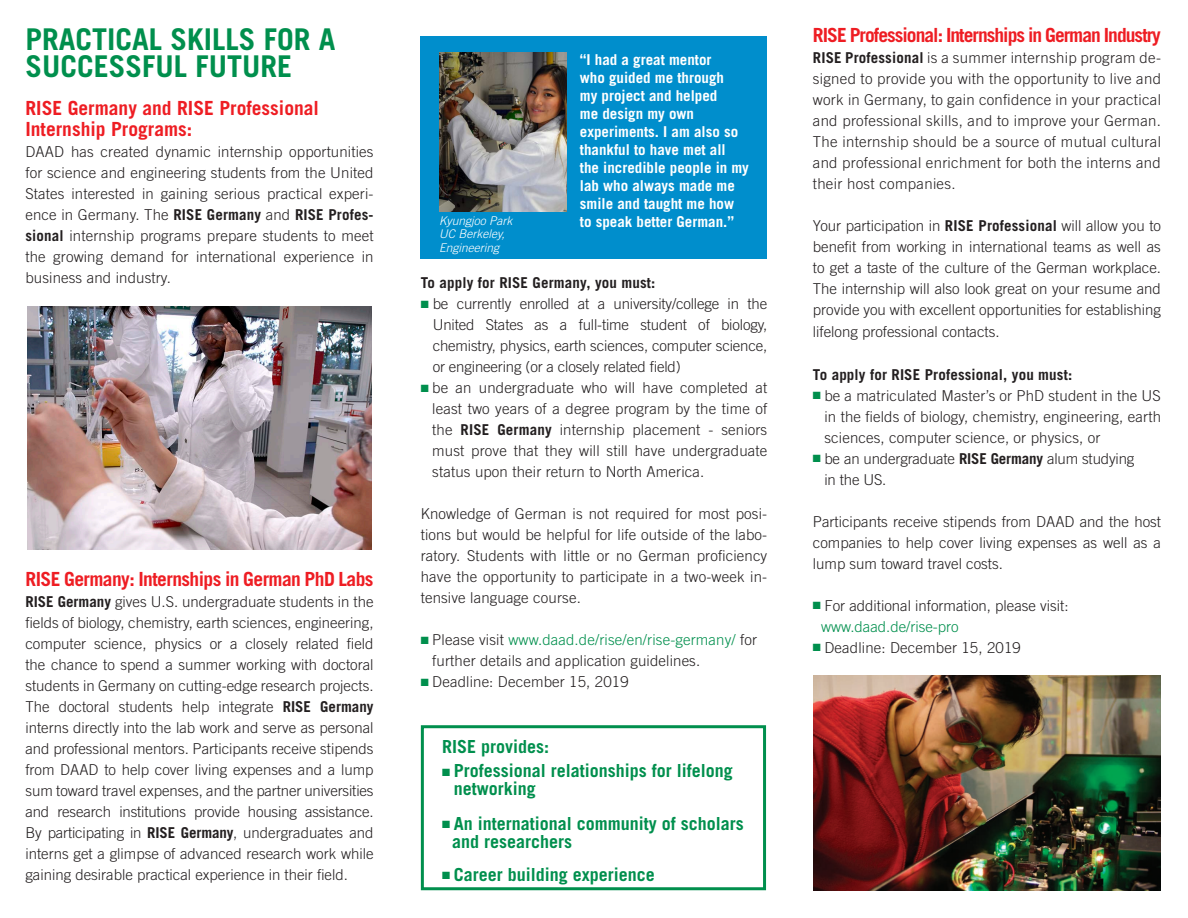
<style>
.page{position:relative;width:1188px;height:918px;background:#fff}
.page>*{position:absolute;margin:0;border:0;box-sizing:border-box;transform-origin:0 0}
.t1{font:700 30px "Trade Gothic";color:#008f4d}
.t2{font:700 19.5px "Trade Gothic";color:#ee1d23}
.t3{font:700 19.5px "Trade Gothic";letter-spacing:-.05em;color:#ee1d23}
.t4{font:700 19.5px "Trade Gothic";letter-spacing:-.03em;color:#ee1d23}
.t5{font:700 18px/18px "Trade Gothic";color:#008f4d}
.t6{font:300 15px/21px "Trade Gothic";letter-spacing:.01em;color:#231f20;text-align:justify}
.t7{font:700 15px/18px "Trade Gothic";color:#fff}
.t8{font:700 15px "Trade Gothic";letter-spacing:.01em;color:#231f20}
.t9{font:300 15px/21px "Trade Gothic";letter-spacing:-.01em;color:#231f20}
.t10{font:300 15px "Trade Gothic";color:#008f4d}
.t11{font:italic 300 12px/13.5px "Trade Gothic";color:#fff}
.s1{font-weight:700}
.s2{color:#008f4d}
</style>
<div class="page">
<div style="left:420px;top:37px;width:347px;height:222px;background:#008ecc"></div>
<img style="left:439px;top:53px;width:127px;height:159px">
<div style="left:421px;top:725px;width:345px;height:165px;border:3px solid #008f4d"></div>
<img style="left:27px;top:307px;width:345px;height:243px">
<img style="left:813px;top:675px;width:348px;height:216px">
<p class="t1" style="left:25px;top:21px;width:312px">PRACTICAL SKILLS FOR A</p>
<p class="t1" style="left:25px;top:48px;width:268px">SUCCESSFUL FUTURE</p>
<p class="t2" style="left:25px;top:96px;width:295px">RISE Germany and RISE Professional</p>
<p class="t2" style="left:25px;top:117px;width:168px">Internship Programs:</p>
<p class="t6" style="left:25px;top:141px;width:350px">DAAD has created dynamic internship opportunities for science and engineering students from the United States interested in gaining serious practical experi&shy;ence in Germany. The <span class="s1">RISE Germany</span> and <span class="s1">RISE Profes&shy;sional</span> internship programs prepare students to meet the growing demand for international experience in business and industry.</p>
<p class="t4" style="left:25px;top:567px;width:350px">RISE Germany: Internships in German PhD Labs</p>
<p class="t6" style="left:25px;top:591px;width:350px"><span class="s1">RISE Germany</span> gives U.S. undergraduate students in the fields of biology, chemistry, earth sciences, engineering, computer science, physics or a closely related field the chance to spend a summer working with doctoral students in Germany on cutting-edge research projects.<br>The doctoral students help integrate <span class="s1">RISE Germany </span>interns directly into the lab work and serve as personal and professional mentors. Participants receive stipends from DAAD to help cover living expenses and a lump sum toward travel expenses, and the partner universities and research institutions provide housing assistance.<br>By participating in <span class="s1">RISE Germany</span>, undergraduates and interns get a glimpse of advanced research work while gaining desirable practical experience in their field.</p>
<p class="t7" style="left:580px;top:50px;width:171px">“I had a great mentor<br>who guided me through<br>my project and helped<br>me design my own experiments. I am also so thankful to have met all<br>the incredible people in my lab who always made me smile and taught me how</p>
<p class="t11" style="left:439px;top:214px;width:75px">Kyungjoo Park</p>
<p class="t7" style="left:580px;top:212px;width:156px">to speak better German.”</p>
<p class="t11" style="left:439px;top:227px;width:67px">UC Berkeley,<br>Engineering</p>
<p class="t8" style="left:421px;top:274px;width:236px">To apply for RISE Germany, you must:</p>
<p class="t6" style="left:433px;top:293px;width:336px;text-indent:-12px"><span class="s2">■</span> be currently enrolled at a university/college in the United States as a full-time student of biology, chemistry, physics, earth sciences, computer science, or engineering (or a closely related field)</p>
<p class="t6" style="left:432px;top:377px;width:337px;text-indent:-12px"><span class="s2">■</span> be an undergraduate who will have completed at least two years of a degree program by the time of the <span class="s1">RISE Germany</span> internship placement - seniors must prove that they will still have undergraduate status upon their return to North America.</p>
<p class="t6" style="left:421px;top:503px;width:348px">Knowledge of German is not required for most posi&shy;tions but would be helpful for life outside of the labo&shy;ratory. Students with little or no German proficiency have the opportunity to participate in a two-week in&shy;tensive language course.</p>
<p class="t6" style="left:432px;top:629px;width:326px;text-indent:-12px"><span class="s2">■</span> Please visit <span class="s2">www.daad.de/rise/en/rise-germany/</span> for further details and application guidelines.</p>
<p class="t6" style="left:421px;top:671px;width:210px"><span class="s2">■</span> Deadline: December 15, 2019</p>
<p class="t5" style="left:442px;top:737px;width:109px">RISE provides:</p>
<p class="t5" style="left:454px;top:761px;width:281px;text-indent:-12px">■ Professional relationships for lifelong networking</p>
<p class="t5" style="left:452px;top:814px;width:293px;text-indent:-10px">■ An international community of scholars and researchers</p>
<p class="t5" style="left:442px;top:865px;width:214px">■ Career building experience</p>
<p class="t3" style="left:813px;top:23px;width:350px">RISE Professional: Internships in German Industry</p>
<p class="t6" style="left:813px;top:47px;width:350px"><span class="s1">RISE Professional</span> is a summer internship program de&shy;signed to provide you with the opportunity to live and work in Germany, to gain confidence in your practical and professional skills, and to improve your German.<br>The internship should be a source of mutual cultural and professional enrichment for both the interns and their host companies.</p>
<p class="t6" style="left:813px;top:215px;width:350px">Your participation in <span class="s1">RISE Professional</span> will allow you to benefit from working in international teams as well as to get a taste of the culture of the German workplace.<br>The internship will also look great on your resume and provide you with excellent opportunities for establishing lifelong professional contacts.</p>
<p class="t8" style="left:813px;top:365px;width:261px">To apply for RISE Professional, you must:</p>
<p class="t6" style="left:824px;top:385px;width:338px;text-indent:-12px"><span class="s2">■</span> be a matriculated Master’s or PhD student in the US in the fields of biology, chemistry, engineering, earth sciences, computer science, or physics, or</p>
<p class="t9" style="left:824px;top:448px;width:311px;text-indent:-12px"><span class="s2">■</span> be an undergraduate <span class="s1">RISE Germany</span> alum studying in the US.</p>
<p class="t6" style="left:813px;top:511px;width:350px">Participants receive stipends from DAAD and the host companies to help cover living expenses as well as a lump sum toward travel costs.</p>
<p class="t6" style="left:813px;top:595px;width:257px"><span class="s2">■</span> For additional information, please visit:</p>
<p class="t10" style="left:821px;top:618px;width:139px">www.daad.de/rise-pro</p>
<p class="t6" style="left:813px;top:637px;width:210px"><span class="s2">■</span> Deadline: December 15, 2019</p>
</div>
